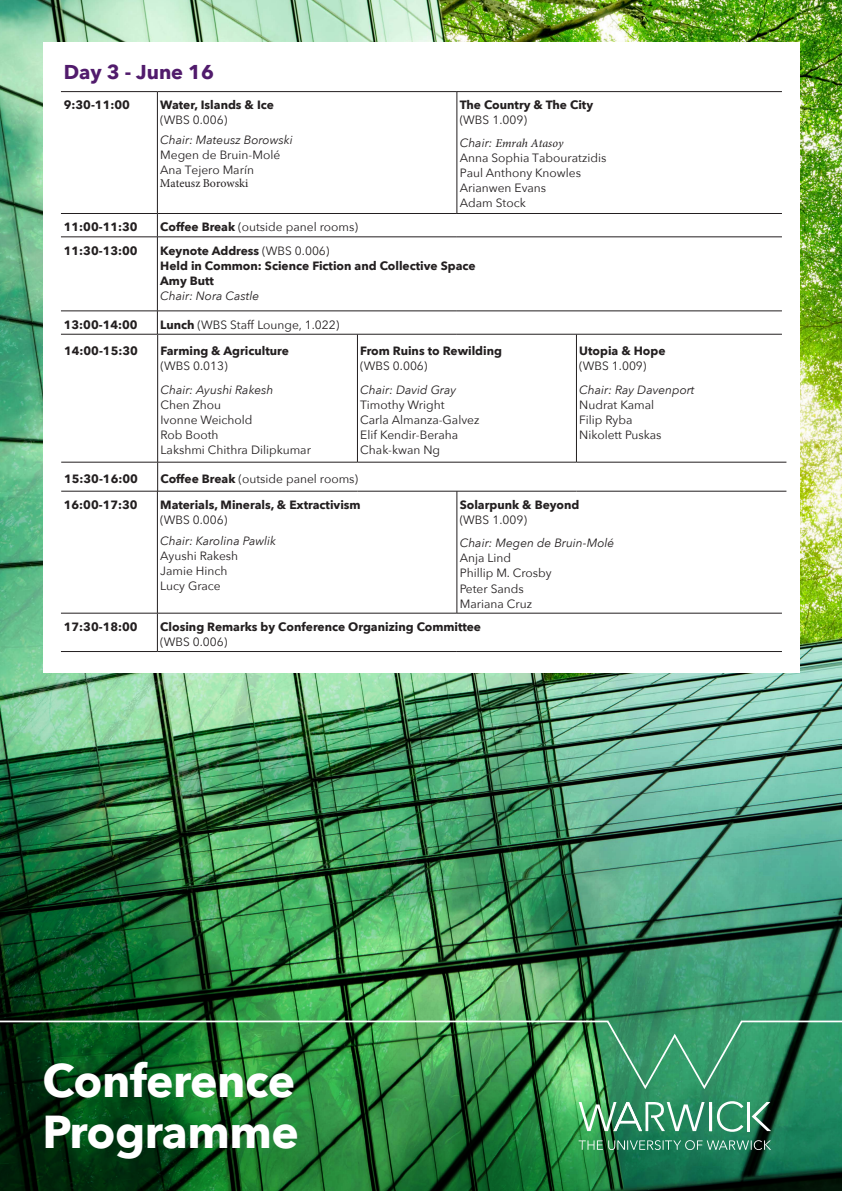
<style>
.page{position:relative;width:842px;height:1191px;background:#fff}
.page>*{position:absolute;margin:0;border:0;box-sizing:border-box;transform-origin:0 0}
.t1{font:700 46px/51px "Avenir Next";letter-spacing:-.01em;color:#fff}
.t2{font:700 20px "Avenir Next";color:#511b6c}
.t3{font:12px/15px "Avenir Next";color:#231f20}
.t4{font:700 12px/15px "Avenir Next";color:#231f20}
.t5{font:italic 12px "Avenir Next";color:#231f20}
.t6{font:12px "Minion Pro";color:#231f20}
.s1{font-weight:400}
.s2{font-style:italic}
.s3{font-family:"Minion Pro";font-style:italic}
.s4{font-weight:700}
.s5{font-weight:400;font-style:italic}
</style>
<div class="page">
<img style="left:0;top:0;width:842px;height:1191px">
<img style="left:0;top:1019px;width:842px;height:72px">
<svg style="left:579px;top:1140px;width:192px;height:10px;background:#4d9274"></svg>
<svg style="left:579px;top:1101px;width:192px;height:30px"></svg>
<div style="left:43px;top:43px;width:757px;height:630px;background:#fff"></div>
<hr style="left:157px;top:92px;width:1px;height:121px;background:#231f20">
<svg style="left:157px;top:214px;width:1px;height:23px"></svg>
<hr style="left:157px;top:237px;width:1px;height:74px;background:#231f20">
<svg style="left:157px;top:312px;width:1px;height:22px"></svg>
<hr style="left:61px;top:91px;width:96px;height:1px;background:#231f20">
<hr style="left:157px;top:91px;width:300px;height:1px;background:#231f20">
<hr style="left:457px;top:91px;width:325px;height:1px;background:#231f20">
<hr style="left:61px;top:213px;width:96px;height:1px;background:#231f20">
<hr style="left:157px;top:213px;width:300px;height:1px;background:#231f20">
<hr style="left:457px;top:213px;width:325px;height:1px;background:#231f20">
<hr style="left:61px;top:237px;width:96px;height:1px;background:#231f20">
<hr style="left:157px;top:237px;width:300px;height:1px;background:#231f20">
<hr style="left:457px;top:237px;width:325px;height:1px;background:#231f20">
<hr style="left:61px;top:311px;width:96px;height:1px;background:#231f20">
<hr style="left:157px;top:311px;width:300px;height:1px;background:#231f20">
<hr style="left:457px;top:311px;width:325px;height:1px;background:#231f20">
<hr style="left:61px;top:334px;width:96px;height:1px;background:#231f20">
<hr style="left:157px;top:334px;width:300px;height:1px;background:#231f20">
<hr style="left:457px;top:334px;width:325px;height:1px;background:#231f20">
<hr style="left:457px;top:92px;width:1px;height:121px;background:#231f20">
<hr style="left:157px;top:491px;width:1px;height:122px;background:#231f20">
<hr style="left:157px;top:613px;width:1px;height:38px;background:#231f20">
<hr style="left:61px;top:613px;width:96px;height:1px;background:#231f20">
<hr style="left:157px;top:613px;width:300px;height:1px;background:#231f20">
<hr style="left:457px;top:613px;width:325px;height:1px;background:#231f20">
<hr style="left:61px;top:651px;width:96px;height:1px;background:#231f20">
<hr style="left:157px;top:651px;width:300px;height:1px;background:#231f20">
<hr style="left:457px;top:651px;width:325px;height:1px;background:#231f20">
<hr style="left:457px;top:491px;width:1px;height:122px;background:#231f20">
<hr style="left:157px;top:334px;width:1px;height:128px;background:#231f20">
<svg style="left:157px;top:463px;width:1px;height:28px"></svg>
<hr style="left:61px;top:462px;width:97px;height:1px;background:#231f20">
<hr style="left:158px;top:462px;width:199px;height:1px;background:#231f20">
<hr style="left:357px;top:462px;width:219px;height:1px;background:#231f20">
<hr style="left:576px;top:462px;width:210px;height:1px;background:#231f20">
<hr style="left:61px;top:491px;width:97px;height:1px;background:#231f20">
<hr style="left:158px;top:491px;width:199px;height:1px;background:#231f20">
<hr style="left:357px;top:491px;width:219px;height:1px;background:#231f20">
<hr style="left:576px;top:491px;width:210px;height:1px;background:#231f20">
<hr style="left:357px;top:334px;width:1px;height:128px;background:#231f20">
<hr style="left:576px;top:334px;width:1px;height:128px;background:#231f20">
<p class="t2" style="left:64px;top:55px;width:152px">Day 3 - June 16</p>
<p class="t4" style="left:64px;top:97px;width:68px">9:30-11:00</p>
<p class="t4" style="left:160px;top:97px;width:115px">Water, Islands &amp; Ice <span class="s1">(WBS 0.006)</span></p>
<p class="t3" style="left:160px;top:132px;width:134px"><span class="s2">Chair: Mateusz Borowski<br></span>Megen de Bruin-Molé<br>Ana Tejero Marín</p>
<p class="t6" style="left:160px;top:175px;width:90px">Mateusz Borowski</p>
<p class="t4" style="left:460px;top:97px;width:135px">The Country &amp; The City</p>
<p class="t3" style="left:460px;top:112px;width:69px">(WBS 1.009)</p>
<p class="t3" style="left:460px;top:135px;width:148px"><span class="s2">Chair:</span> <span class="s3">Emrah Atasoy<br></span>Anna Sophia Tabouratzidis<br>Paul Anthony Knowles<br>Arianwen Evans<br>Adam Stock</p>
<p class="t4" style="left:64px;top:219px;width:75px">11:00-11:30</p>
<p class="t3" style="left:160px;top:219px;width:199px"><span class="s4">Coffee Break</span> (outside panel rooms)</p>
<p class="t4" style="left:64px;top:243px;width:75px">11:30-13:00</p>
<p class="t4" style="left:160px;top:243px;width:317px">Keynote Address <span class="s1">(WBS 0.006)<br></span>Held in Common: Science Fiction and Collective Space<br>Amy Butt<br><span class="s5">Chair: Nora Castle</span></p>
<p class="t4" style="left:64px;top:317px;width:75px">13:00-14:00</p>
<p class="t3" style="left:160px;top:316px;width:181px"><span class="s4">Lunch</span> (WBS Staff Lounge, 1.022)</p>
<p class="t4" style="left:64px;top:343px;width:75px">14:00-15:30</p>
<p class="t4" style="left:160px;top:343px;width:130px">Farming &amp; Agriculture</p>
<p class="t3" style="left:160px;top:358px;width:69px">(WBS 0.013)</p>
<p class="t5" style="left:160px;top:379px;width:114px">Chair: Ayushi Rakesh</p>
<p class="t3" style="left:160px;top:396px;width:62px">Chen Zhou</p>
<p class="t3" style="left:160px;top:411px;width:94px">Ivonne Weichold</p>
<p class="t3" style="left:160px;top:426px;width:60px">Rob Booth</p>
<p class="t3" style="left:160px;top:441px;width:152px">Lakshmi Chithra Dilipkumar</p>
<p class="t4" style="left:360px;top:343px;width:143px">From Ruins to Rewilding</p>
<p class="t3" style="left:360px;top:358px;width:69px">(WBS 0.006)</p>
<p class="t5" style="left:360px;top:379px;width:97px">Chair: David Gray</p>
<p class="t3" style="left:360px;top:396px;width:86px">Timothy Wright</p>
<p class="t3" style="left:360px;top:411px;width:121px">Carla Almanza-Galvez</p>
<p class="t3" style="left:360px;top:426px;width:99px">Elif Kendir-Beraha</p>
<p class="t3" style="left:360px;top:441px;width:81px">Chak-kwan Ng</p>
<p class="t4" style="left:64px;top:471px;width:75px">15:30-16:00</p>
<p class="t3" style="left:160px;top:470px;width:199px"><span class="s4">Coffee Break</span> (outside panel rooms)</p>
<p class="t4" style="left:579px;top:343px;width:88px">Utopia &amp; Hope <span class="s1">(WBS 1.009)</span></p>
<p class="t5" style="left:579px;top:379px;width:117px">Chair: Ray Davenport</p>
<p class="t3" style="left:579px;top:396px;width:76px">Nudrat Kamal</p>
<p class="t3" style="left:579px;top:411px;width:55px">Filip Ryba</p>
<p class="t3" style="left:579px;top:426px;width:84px">Nikolett Puskas</p>
<p class="t4" style="left:64px;top:497px;width:75px">16:00-17:30</p>
<p class="t4" style="left:160px;top:497px;width:202px">Materials, Minerals, &amp; Extractivism <span class="s1">(WBS 0.006)</span></p>
<p class="t5" style="left:160px;top:530px;width:117px">Chair: Karolina Pawlik</p>
<p class="t3" style="left:160px;top:547px;width:80px">Ayushi Rakesh</p>
<p class="t3" style="left:160px;top:562px;width:69px">Jamie Hinch</p>
<p class="t3" style="left:160px;top:577px;width:62px">Lucy Grace</p>
<p class="t4" style="left:460px;top:497px;width:121px">Solarpunk &amp; Beyond <span class="s1">(WBS 1.009)</span></p>
<p class="t5" style="left:460px;top:533px;width:156px">Chair: Megen de Bruin-Molé</p>
<p class="t3" style="left:460px;top:550px;width:53px">Anja Lind</p>
<p class="t3" style="left:460px;top:565px;width:93px">Phillip M. Crosby</p>
<p class="t3" style="left:460px;top:580px;width:66px">Peter Sands</p>
<p class="t3" style="left:460px;top:595px;width:74px">Mariana Cruz</p>
<p class="t4" style="left:64px;top:619px;width:75px">17:30-18:00</p>
<p class="t4" style="left:160px;top:619px;width:322px">Closing Remarks by Conference Organizing Committee <span class="s1">(WBS 0.006)</span></p>
<p class="t1" style="left:43px;top:1054px;width:258px">Conference<br>Programme</p>
</div>
